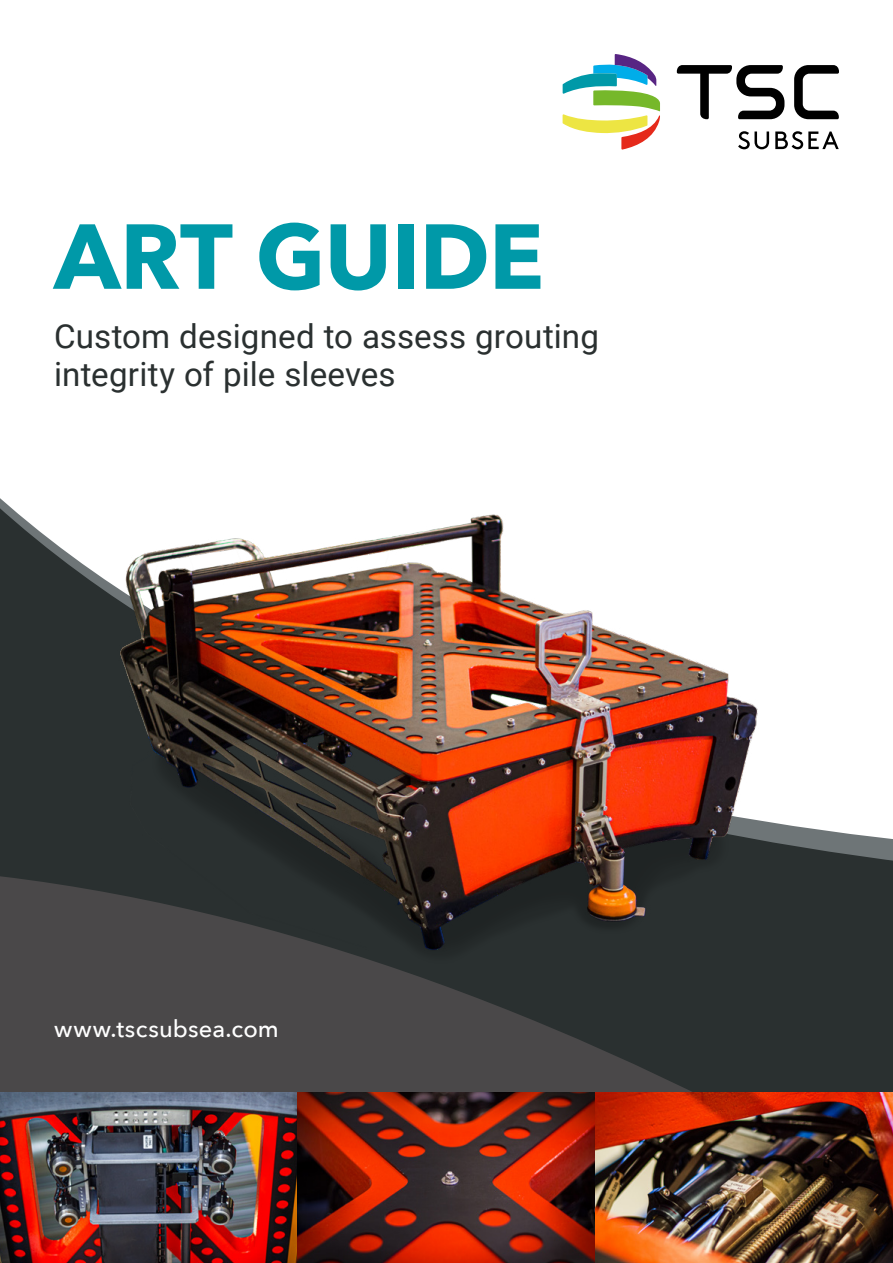
<style>
.page{position:relative;width:893px;height:1263px;background:#fff}
.page>*{position:absolute;margin:0;border:0;box-sizing:border-box;transform-origin:0 0}
.t1{font:700 91.05px "Avenir Next";letter-spacing:-.005em;color:#0099a8}
.t2{font:33.15px/38.7px "Roboto";letter-spacing:.005em;color:#2a3030}
.t3{font:500 23.7px "Avenir Next";letter-spacing:.01em;color:#fff}
</style>
<div class="page">
<svg style="left:0;top:498px;width:81px;height:212px;fill:#2a3030"></svg>
<svg style="left:0;top:710px;width:893px;height:382px;background:#494b4b"></svg>
<svg style="left:794px;top:65px;width:45px;height:54px"></svg>
<svg style="left:677px;top:65px;width:107px;height:54px"></svg>
<svg style="left:563px;top:54px;width:97px;height:96px"></svg>
<svg style="left:738px;top:131px;width:31px;height:18px"></svg>
<svg style="left:775px;top:131px;width:64px;height:18px"></svg>
<img style="left:81px;top:514px;width:728px;height:460px">
<img style="left:0;top:1092px;width:298px;height:171px">
<svg style="left:298px;top:1092px;width:297px;height:171px;background:#752415"></svg>
<img style="left:595px;top:1092px;width:298px;height:171px">
<h1 class="t1" style="left:54px;top:178px;width:492px">ART GUIDE</h1>
<p class="t2" style="left:54px;top:315px;width:546px">Custom designed to assess grouting integrity of pile sleeves</p>
<p class="t3" style="left:54px;top:1008px;width:226px">www.tscsubsea.com</p>
</div>
